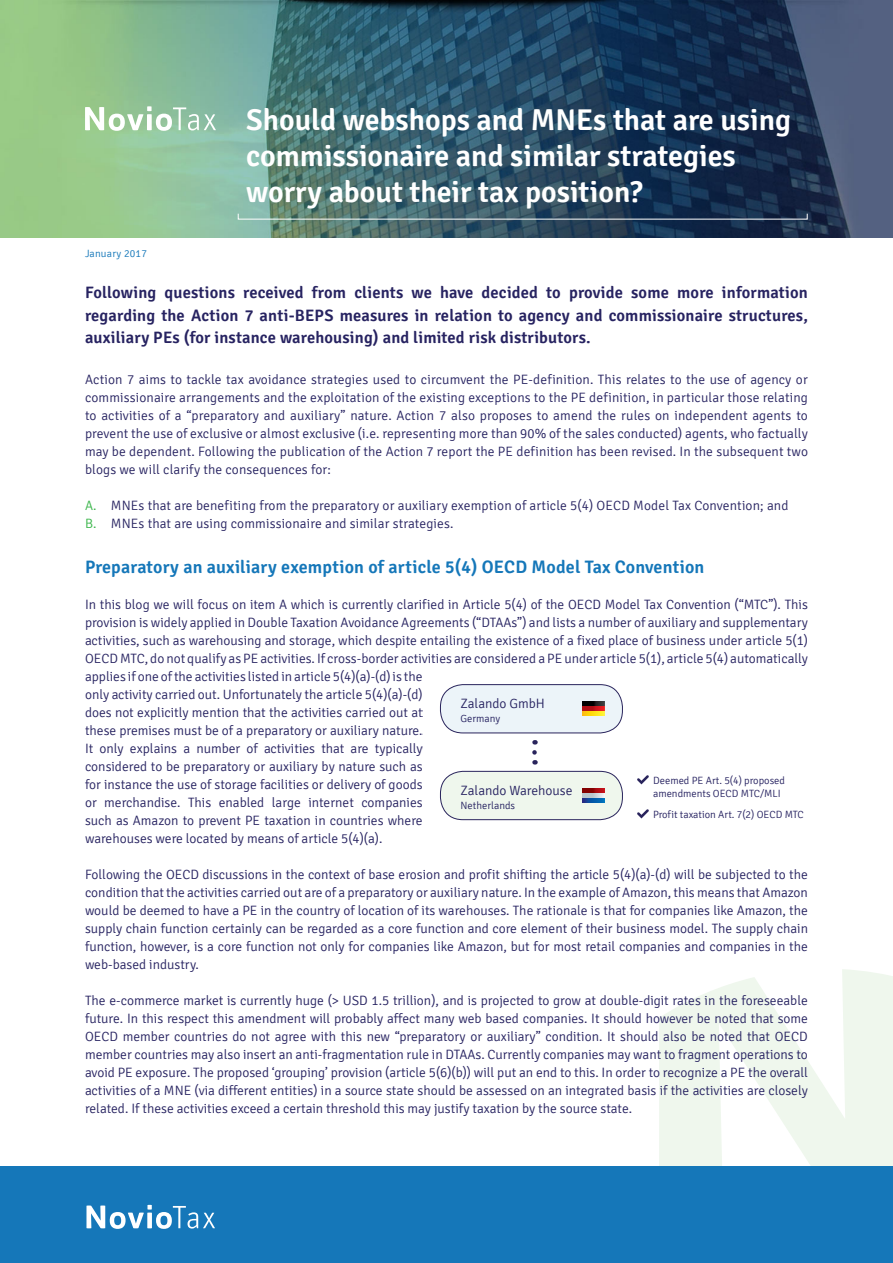
<style>
.page{position:relative;width:893px;height:1263px;background:#fff}
.page>*{position:absolute;margin:0;border:0;box-sizing:border-box;transform-origin:0 0}
.t1{font:600 30px/36px "Signika";color:#fff}
.t2{font:600 18px "Signika";letter-spacing:.01em;color:#1577b9}
.t3{font:600 16.5px/22.5px "Signika";letter-spacing:.01em;color:#272361;text-align:justify}
.t4{font:300 13.5px/18px "Signika";color:#272361;text-align:justify}
.t5{font:300 10.5px "Signika";color:#272361}
.t6{font:300 10.5px "Signika";letter-spacing:.02em;color:#1577b9}
.s1{color:#3ab54a}
</style>
<div class="page">
<svg style="left:659px;top:969px;width:234px;height:197px;fill:#eff7ed"></svg>
<div style="left:0;top:1166px;width:893px;height:97px;background:#1577b9"></div>
<img style="left:0;top:0;width:893px;height:237px">
<svg style="left:85px;top:106px;width:131px;height:25px"></svg>
<svg style="left:86px;top:1205px;width:129px;height:24px"></svg>
<div style="left:440px;top:771px;width:182px;height:49px;background:#eff7ed;border-radius:22px"></div>
<div style="left:440px;top:771px;width:183px;height:49px;border:1px solid #29245c;border-radius:22px"></div>
<div style="left:440px;top:685px;width:182px;height:48px;background:#ecf4f9;border-radius:22px"></div>
<div style="left:440px;top:684px;width:183px;height:49px;border:1px solid #29245c;border-radius:22px"></div>
<svg style="left:532px;top:752px;width:5px;height:12px"></svg>
<svg style="left:637px;top:775px;width:12px;height:9px"></svg>
<svg style="left:637px;top:809px;width:12px;height:9px"></svg>
<svg style="left:583px;top:789px;width:22px;height:4px"></svg>
<svg style="left:583px;top:793px;width:22px;height:5px"></svg>
<svg style="left:583px;top:798px;width:22px;height:4px"></svg>
<svg style="left:583px;top:702px;width:22px;height:4px"></svg>
<svg style="left:583px;top:706px;width:22px;height:5px"></svg>
<svg style="left:583px;top:711px;width:22px;height:5px"></svg>
<p class="t6" style="left:85px;top:248px;width:63px">January 2017</p>
<p class="t1" style="left:246px;top:103px;width:546px">Should webshops and MNEs that are using commissionaire and similar strategies worry about their tax position?</p>
<p class="t3" style="left:85px;top:282px;width:724px">Following questions received from clients we have decided to provide some more information regarding the Action 7 anti-BEPS measures in relation to agency and commissionaire structures, auxiliary PEs (for instance warehousing) and limited risk distributors.</p>
<p class="t4" style="left:85px;top:370px;width:724px">Action 7 aims to tackle tax avoidance strategies used to circumvent the PE-definition. This relates to the use of agency or commissionaire arrangements and the exploitation of the existing exceptions to the PE definition, in particular those relating to activities of a “preparatory and auxiliary” nature. Action 7 also proposes to amend the rules on independent agents to prevent the use of exclusive or almost exclusive (i.e. representing more than 90% of the sales conducted) agents, who factually may be dependent. Following the publication of the Action 7 report the PE definition has been revised. In the subsequent two blogs we will clarify the consequences for:</p>
<p class="t4" style="left:85px;top:496px;width:705px"><span class="s1">A.</span> MNEs that are benefiting from the preparatory or auxiliary exemption of article 5(4) OECD Model Tax Convention; and</p>
<p class="t4" style="left:85px;top:514px;width:370px"><span class="s1">B.</span> MNEs that are using commissionaire and similar strategies.</p>
<p class="t2" style="left:85px;top:556px;width:621px">Preparatory an auxiliary exemption of article 5(4) OECD Model Tax Convention</p>
<p class="t4" style="left:85px;top:595px;width:724px;text-align:left">In this blog we will focus on item A which is currently clarified in Article 5(4) of the OECD Model Tax Convention (“MTC”). This provision is widely applied in Double Taxation Avoidance Agreements (“DTAAs”) and lists a number of auxiliary and supplementary activities, such as warehousing and storage, which despite entailing the existence of a fixed place of business under article 5(1)<br>OECD MTC, do not qualify as PE activities. If cross-border activities are considered a PE under article 5(1), article 5(4) automatically applies if one of the activities listed in article 5(4)(a)-(d) is the<br>only activity carried out. Unfortunately the article 5(4)(a)-(d)<br>does not explicitly mention that the activities carried out at<br>these premises must be of a preparatory or auxiliary nature.<br>It only explains a number of activities that are typically<br>considered to be preparatory or auxiliary by nature such as<br>for instance the use of storage facilities or delivery of goods<br>or merchandise. This enabled large internet companies<br>such as Amazon to prevent PE taxation in countries where<br>warehouses were located by means of article 5(4)(a).</p>
<p class="t4" style="left:85px;top:865px;width:724px">Following the OECD discussions in the context of base erosion and profit shifting the article 5(4)(a)-(d) will be subjected to the condition that the activities carried out are of a preparatory or auxiliary nature. In the example of Amazon, this means that Amazon would be deemed to have a PE in the country of location of its warehouses. The rationale is that for companies like Amazon, the supply chain function certainly can be regarded as a core function and core element of their business model. The supply chain function, however, is a core function not only for companies like Amazon, but for most retail companies and companies in the web-based industry.</p>
<p class="t4" style="left:85px;top:991px;width:724px">The e-commerce market is currently huge (&gt; USD 1.5 trillion), and is projected to grow at double-digit rates in the foreseeable future. In this respect this amendment will probably affect many web based companies. It should however be noted that some OECD member countries do not agree with this new “preparatory or auxiliary” condition. It should also be noted that OECD member countries may also insert an anti-fragmentation rule in DTAAs. Currently companies may want to fragment operations to avoid PE exposure. The proposed ‘grouping’ provision (article 5(6)(b)) will put an end to this. In order to recognize a PE the overall activities of a MNE (via different entities) in a source state should be assessed on an integrated basis if the activities are closely related. If these activities exceed a certain threshold this may justify taxation by the source state.</p>
<p class="t4" style="left:461px;top:695px;width:86px">Zalando GmbH</p>
<p class="t5" style="left:461px;top:713px;width:41px">Germany</p>
<p class="t5" style="left:653px;top:775px;width:133px">Deemed PE Art. 5(4) proposed</p>
<p class="t5" style="left:653px;top:787px;width:129px">amendments OECD MTC/MLI</p>
<p class="t5" style="left:653px;top:809px;width:152px">Profit taxation Art. 7(2) OECD MTC</p>
<p class="t4" style="left:461px;top:782px;width:114px">Zalando Warehouse</p>
<p class="t5" style="left:461px;top:799px;width:56px">Netherlands</p>
</div>
